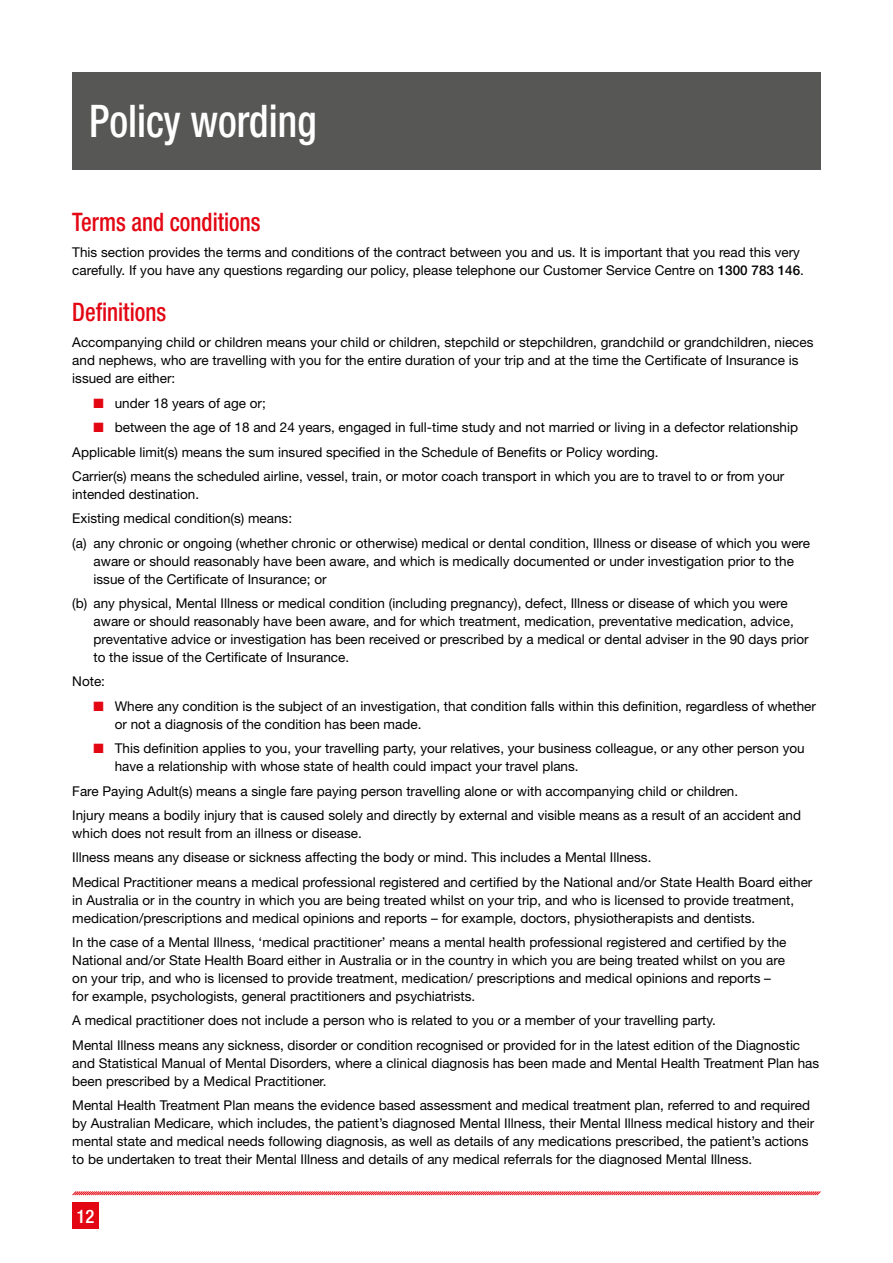
<style>
.page{position:relative;width:893px;height:1263px;background:#fff}
.page>*{position:absolute;margin:0;border:0;box-sizing:border-box;transform-origin:0 0}
.t1{font:500 condensed 45px "Helvetica Neue LT Pro";color:#fff;scale:.9 1}
.t2{font:500 condensed 25.5px "Helvetica Neue LT Pro";color:#e30613;scale:.9 1}
.t3{font:500 condensed 18.6px "Helvetica Neue LT Pro";color:#fff}
.t4{font:13.5px/18px "Helvetica Neue LT Pro";color:#000}
.s1{font-weight:500}
.s2{color:#e30613}
</style>
<div class="page">
<div style="left:72px;top:1203px;width:27px;height:26px;background:#e30613"></div>
<svg style="left:72px;top:1191px;width:749px;height:5px;background:#f0848b"></svg>
<div style="left:72px;top:72px;width:749px;height:98px;background:#575756"></div>
<h1 class="t1" style="left:89px;top:94px;width:254px">Policy wording</h1>
<h2 class="t2" style="left:72px;top:207px;width:211px">Terms and conditions</h2>
<p class="t4" style="left:72px;top:243px;width:731px">This section provides the terms and conditions of the contract between you and us. It is important that you read this very carefully. If you have any questions regarding our policy, please telephone our Customer Service Centre on <span class="s1">1300 783 146</span>.</p>
<h2 class="t2" style="left:72px;top:297px;width:106px">Definitions</h2>
<p class="t4" style="left:72px;top:333px;width:743px">Accompanying child or children means your child or children, stepchild or stepchildren, grandchild or grandchildren, nieces and nephews, who are travelling with you for the entire duration of your trip and at the time the Certificate of Insurance is issued are either:</p>
<p class="t4" style="left:94px;top:394px;width:174px"><span class="s2">■</span> under 18 years of age or;</p>
<p class="t4" style="left:72px;top:415px;width:727px;line-height:24.5px;text-indent:21px"><span class="s2">■</span> between the age of 18 and 24 years, engaged in full-time study and not married or living in a defector relationship<br>Applicable limit(s) means the sum insured specified in the Schedule of Benefits or Policy wording.<br>Carrier(s) means the scheduled airline, vessel, train, or motor coach transport in which you are to travel to or from your</p>
<p class="t4" style="left:72px;top:481px;width:739px;line-height:24.5px">intended destination.<br>Existing medical condition(s) means:<br>(a) any chronic or ongoing (whether chronic or otherwise) medical or dental condition, Illness or disease of which you were</p>
<p class="t4" style="left:94px;top:551px;width:702px">aware or should reasonably have been aware, and which is medically documented or under investigation prior to the issue of the Certificate of Insurance; or</p>
<p class="t4" style="left:94px;top:594px;width:717px;text-indent:-21px">(b) any physical, Mental Illness or medical condition (including pregnancy), defect, Illness or disease of which you were aware or should reasonably have been aware, and for which treatment, medication, preventative medication, advice, preventative advice or investigation has been received or prescribed by a medical or dental adviser in the 90 days prior to the issue of the Certificate of Insurance.</p>
<p class="t4" style="left:72px;top:672px;width:34px">Note:</p>
<p class="t4" style="left:115px;top:697px;width:703px;text-indent:-21px"><span class="s2">■</span> Where any condition is the subject of an investigation, that condition falls within this definition, regardless of whether or not a diagnosis of the condition has been made.</p>
<p class="t4" style="left:115px;top:739px;width:691px;text-indent:-21px"><span class="s2">■</span> This definition applies to you, your travelling party, your relatives, your business colleague, or any other person you have a relationship with whose state of health could impact your travel plans.</p>
<p class="t4" style="left:72px;top:778px;width:730px;line-height:24.5px">Fare Paying Adult(s) means a single fare paying person travelling alone or with accompanying child or children.<br>Injury means a bodily injury that is caused solely and directly by external and visible means as a result of an accident and</p>
<p class="t4" style="left:72px;top:820px;width:742px;line-height:24.5px">which does not result from an illness or disease.<br>Illness means any disease or sickness affecting the body or mind. This includes a Mental Illness.<br>Medical Practitioner means a medical professional registered and certified by the National and/or State Health Board either</p>
<p class="t4" style="left:72px;top:890px;width:723px">in Australia or in the country in which you are being treated whilst on your trip, and who is licensed to provide treatment, medication/prescriptions and medical opinions and reports – for example, doctors, physiotherapists and dentists.</p>
<p class="t4" style="left:72px;top:933px;width:716px">In the case of a Mental Illness, ‘medical practitioner’ means a mental health professional registered and certified by the National and/or State Health Board either in Australia or in the country in which you are being treated whilst on you are on your trip, and who is licensed to provide treatment, medication/ prescriptions and medical opinions and reports – for example, psychologists, general practitioners and psychiatrists.</p>
<p class="t4" style="left:72px;top:1008px;width:729px;line-height:24.5px">A medical practitioner does not include a person who is related to you or a member of your travelling party.<br>Mental Illness means any sickness, disorder or condition recognised or provided for in the latest edition of the Diagnostic</p>
<p class="t4" style="left:72px;top:1054px;width:748px">and Statistical Manual of Mental Disorders, where a clinical diagnosis has been made and Mental Health Treatment Plan has been prescribed by a Medical Practitioner.</p>
<p class="t4" style="left:72px;top:1096px;width:743px">Mental Health Treatment Plan means the evidence based assessment and medical treatment plan, referred to and required by Australian Medicare, which includes, the patient’s diagnosed Mental Illness, their Mental Illness medical history and their mental state and medical needs following diagnosis, as well as details of any medications prescribed, the patient’s actions to be undertaken to treat their Mental Illness and details of any medical referrals for the diagnosed Mental Illness.</p>
<h3 class="t3" style="left:77px;top:1205px;width:19px">12</h3>
</div>
